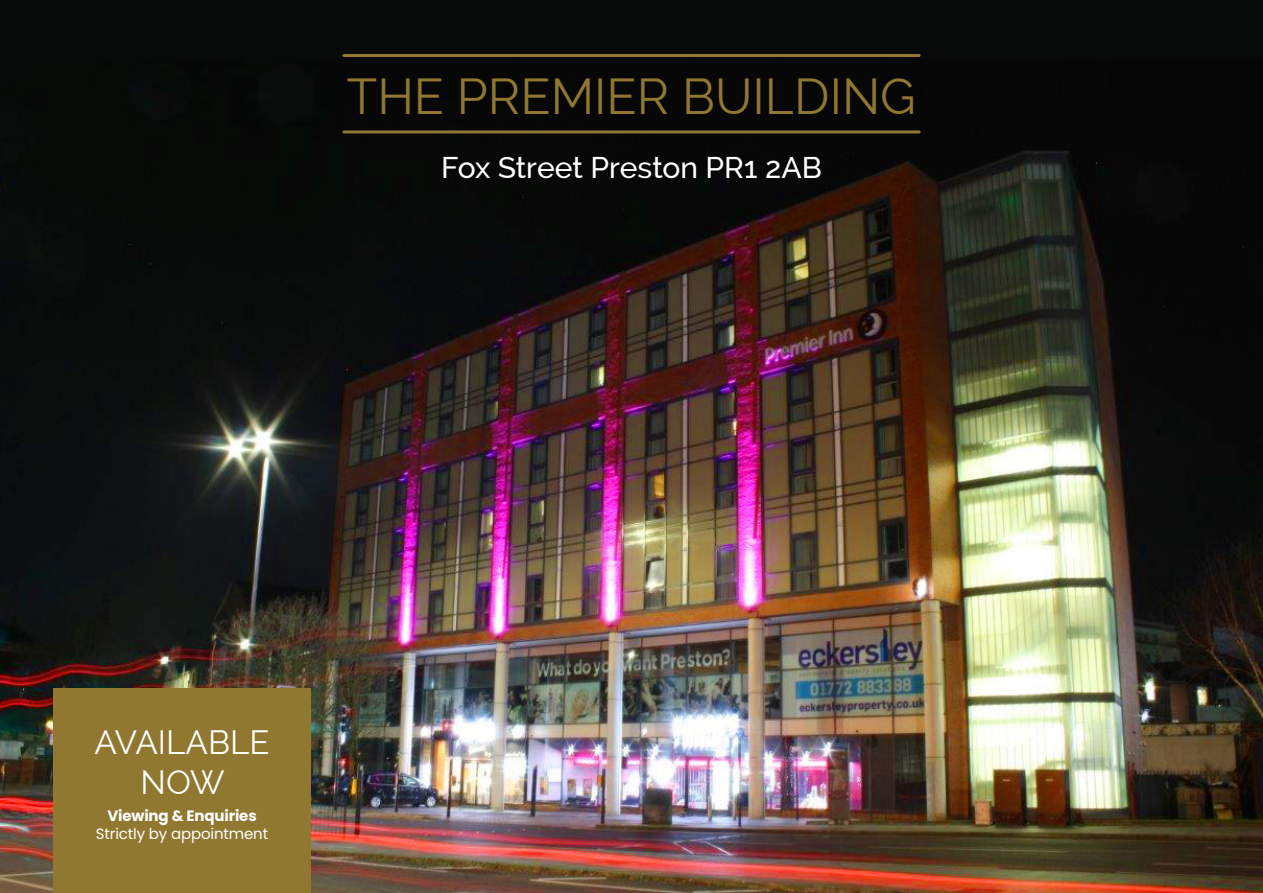
<style>
.page{position:relative;width:1263px;height:893px;background:#080a09}
.page>*{position:absolute;margin:0;border:0;box-sizing:border-box;transform-origin:0 0}
.t1{font:49.5px "Raleway";color:#907831}
.t2{font:33px/39.6px "Raleway";color:#fff;text-align:center}
.t3{font:500 30px "Raleway";color:#fff}
.t4{font:15px "Poppins";letter-spacing:-.01em;color:#fff}
.t5{font:700 15px "Poppins";letter-spacing:-.01em;color:#fff}
</style>
<div class="page">
<img style="left:0;top:130px;width:1263px;height:763px">
<hr style="left:344px;top:54px;width:575px;height:3px;background:#907831">
<hr style="left:344px;top:130px;width:575px;height:3px;background:#907831">
<div style="left:53px;top:689px;width:258px;height:204px;background:#907831"></div>
<p class="t1" style="left:347px;top:68px;width:571px">THE PREMIER BUILDING</p>
<p class="t3" style="left:441px;top:150px;width:382px">Fox Street Preston PR1 2AB</p>
<p class="t2" style="left:94px;top:722px;width:177px">AVAILABLE<br>NOW</p>
<p class="t5" style="left:107px;top:807px;width:151px">Viewing &amp; Enquiries</p>
<p class="t4" style="left:96px;top:825px;width:174px">Strictly by appointment</p>
</div>
